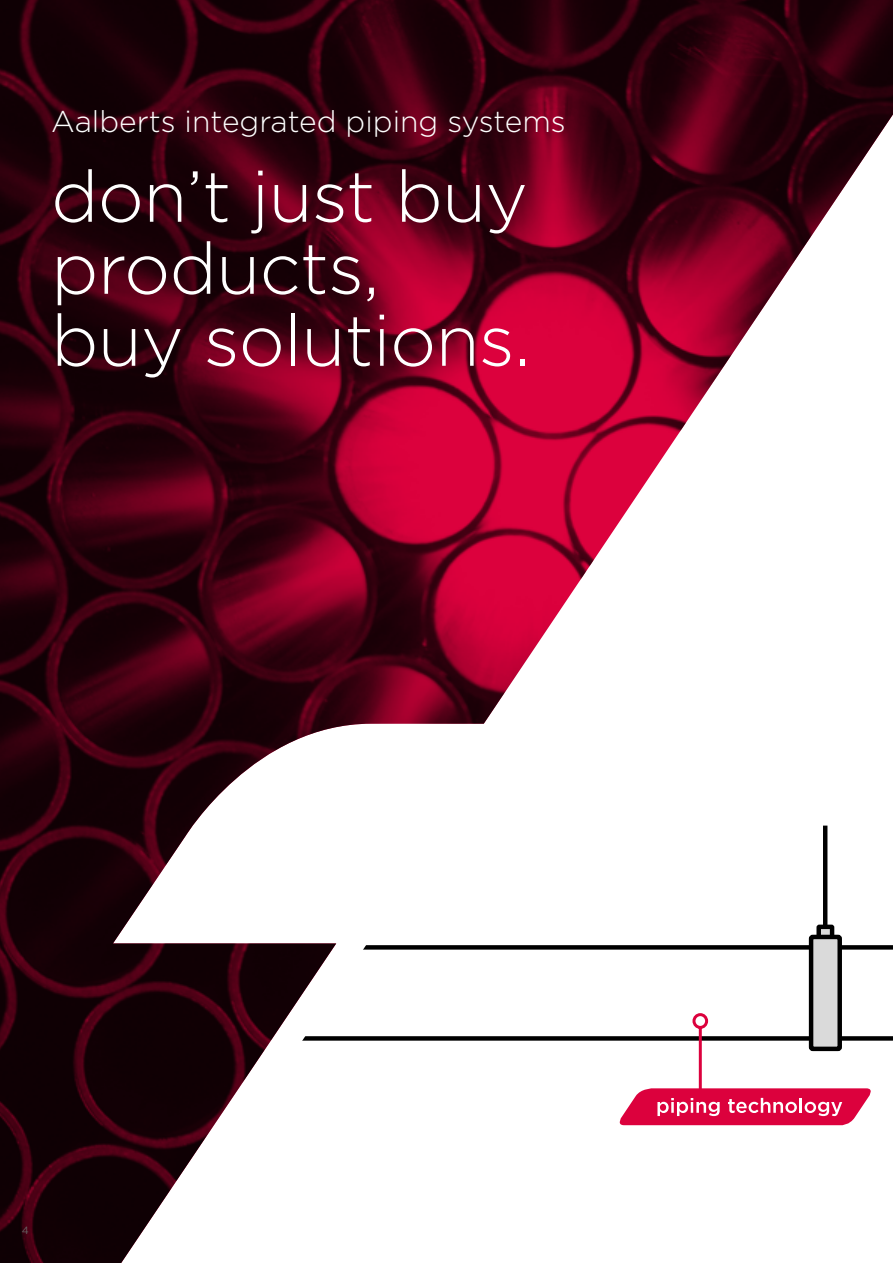
<style>
.page{position:relative;width:893px;height:1263px;background:#fff}
.page>*{position:absolute;margin:0;border:0;box-sizing:border-box;transform-origin:0 0}
.t1{font:300 72px/72px "Gotham";letter-spacing:-.01em;color:#fff}
.t2{font:300 30px "Gotham";color:#fff}
.t3{font:10.5px "Gotham";color:#646363}
</style>
<div class="page">
<img style="left:0;top:0;width:892px;height:1263px">
<img style="left:892px;top:0;width:1px;height:116px">
<svg style="left:222px;top:943px;width:671px;height:100px"></svg>
<svg style="left:814px;top:922px;width:22px;height:13px"></svg>
<div style="left:811px;top:937px;width:29px;height:112px;background:#dadada;border-radius:2px"></div>
<div style="left:809px;top:935px;width:33px;height:116px;border:4px solid #000;border-radius:2px"></div>
<hr style="left:823px;top:825px;width:4px;height:103px;background:#000">
<svg style="left:616px;top:1012px;width:258px;height:113px"></svg>
<p class="t2" style="left:51px;top:102px;width:516px">Aalberts integrated piping systems</p>
<p class="t1" style="left:51px;top:158px;width:481px">don’t just buy products,<br>buy solutions.</p>
<p class="t3" style="left:22px;top:1223px;width:9px">4</p>
</div>
